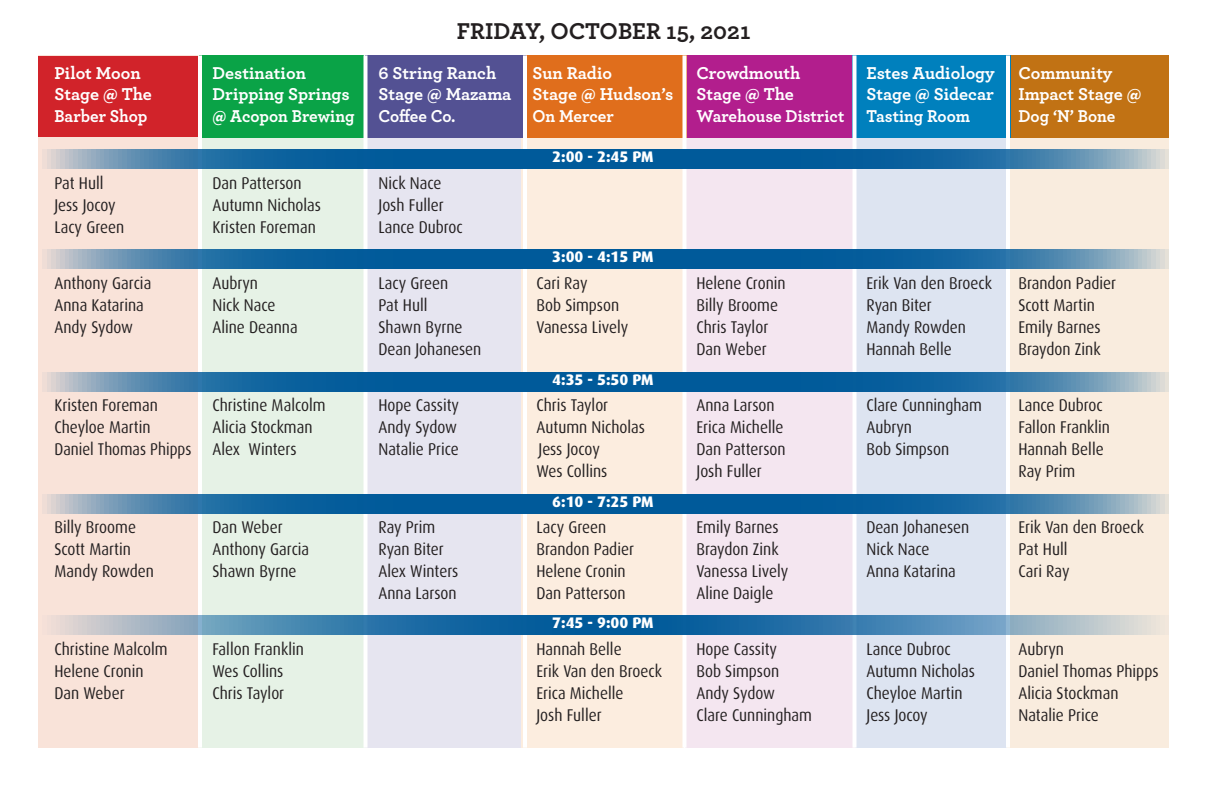
<style>
.page{position:relative;width:1224px;height:792px;background:#fff}
.page>*{position:absolute;margin:0;border:0;box-sizing:border-box;transform-origin:0 0}
.t1{font:700 24px "Archer";color:#231f20}
.t2{font:700 18px "Archer";color:#fff}
.t3{font:700 18px "Archer";color:#fff;scale:.95 1}
.t4{font:17px "Dax";color:#231f20;scale:.9 1}
.t5{font:17px "Dax";color:#231f20;scale:.88 1}
.t6{font:800 15.4px "Dax";color:#fff}
</style>
<div class="page">
<div style="left:39px;top:55px;width:161px;height:693px;background:#f9e3d9"></div>
<div style="left:199px;top:55px;width:167px;height:693px;background:#e6f2e6"></div>
<div style="left:366px;top:55px;width:156px;height:693px;background:#e6e5f0"></div>
<div style="left:521px;top:55px;width:163px;height:693px;background:#fceddf"></div>
<div style="left:685px;top:55px;width:170px;height:693px;background:#f4e6f0"></div>
<div style="left:855px;top:55px;width:153px;height:693px;background:#dde4f1"></div>
<div style="left:1007px;top:55px;width:162px;height:693px;background:#f9ecde"></div>
<div style="left:38px;top:56px;width:161px;height:81px;background:#d1232a"></div>
<div style="left:200px;top:55px;width:164px;height:83px;background:#0aa347"></div>
<div style="left:365px;top:55px;width:160px;height:83px;background:#535193"></div>
<div style="left:526px;top:55px;width:160px;height:83px;background:#e06e1c"></div>
<div style="left:687px;top:55px;width:165px;height:83px;background:#b21e8d"></div>
<div style="left:852px;top:55px;width:159px;height:83px;background:#0080bd"></div>
<div style="left:1011px;top:55px;width:158px;height:83px;background:#c17214"></div>
<hr style="left:198px;top:55px;width:4px;height:693px;background:#fff">
<svg style="left:364px;top:55px;width:4px;height:693px;fill:#fff"></svg>
<hr style="left:523px;top:55px;width:4px;height:693px;background:#fff">
<svg style="left:682px;top:55px;width:4px;height:693px;fill:#fff"></svg>
<svg style="left:852px;top:55px;width:4px;height:693px;fill:#fff"></svg>
<hr style="left:1006px;top:55px;width:4px;height:693px;background:#fff">
<svg style="left:38px;top:149px;width:1131px;height:20px;background:#2770a4"></svg>
<svg style="left:38px;top:249px;width:1131px;height:20px;background:#2770a4"></svg>
<svg style="left:38px;top:372px;width:1131px;height:20px;background:#2770a4"></svg>
<svg style="left:38px;top:494px;width:1131px;height:20px;background:#2770a4"></svg>
<svg style="left:38px;top:615px;width:1122px;height:20px;background:#538bb2"></svg>
<h1 class="t1" style="left:457px;top:12px;width:295px">FRIDAY, OCTOBER 15, 2021</h1>
<p class="t2" style="left:54px;top:58px;width:88px">Pilot Moon</p>
<p class="t2" style="left:212px;top:58px;width:95px">Destination</p>
<p class="t2" style="left:378px;top:58px;width:119px">6 String Ranch</p>
<p class="t2" style="left:532px;top:58px;width:81px">Sun Radio</p>
<p class="t2" style="left:696px;top:58px;width:105px">Crowdmouth</p>
<p class="t2" style="left:866px;top:58px;width:130px">Estes Audiology</p>
<p class="t2" style="left:1018px;top:58px;width:96px">Community</p>
<p class="t2" style="left:54px;top:80px;width:99px">Stage @ The</p>
<p class="t2" style="left:212px;top:80px;width:139px">Dripping Springs</p>
<p class="t2" style="left:378px;top:80px;width:296px">Stage @ Mazama Stage @ Hudson’s</p>
<p class="t2" style="left:696px;top:80px;width:99px">Stage @ The</p>
<p class="t2" style="left:866px;top:80px;width:129px">Stage @ Sidecar</p>
<p class="t2" style="left:1018px;top:80px;width:125px">Impact Stage @</p>
<p class="t3" style="left:54px;top:102px;width:100px">Barber Shop</p>
<p class="t3" style="left:212px;top:102px;width:151px">@ Acopon Brewing</p>
<p class="t3" style="left:378px;top:102px;width:83px">Coffee Co.</p>
<p class="t3" style="left:532px;top:102px;width:87px">On Mercer</p>
<p class="t3" style="left:696px;top:102px;width:290px">Warehouse District Tasting Room</p>
<p class="t3" style="left:1018px;top:102px;width:104px">Dog ‘N’ Bone</p>
<p class="t4" style="left:54px;top:174px;width:56px">Pat Hull</p>
<p class="t4" style="left:212px;top:174px;width:101px">Dan Patterson</p>
<p class="t4" style="left:378px;top:174px;width:71px">Nick Nace</p>
<p class="t4" style="left:54px;top:196px;width:70px">Jess Jocoy</p>
<p class="t4" style="left:212px;top:196px;width:122px">Autumn Nicholas</p>
<p class="t4" style="left:378px;top:196px;width:74px">Josh Fuller</p>
<p class="t4" style="left:54px;top:218px;width:79px">Lacy Green</p>
<p class="t4" style="left:212px;top:218px;width:116px">Kristen Foreman</p>
<p class="t4" style="left:378px;top:218px;width:95px">Lance Dubroc</p>
<p class="t6" style="left:552px;top:148px;width:103px">2:00 - 2:45 PM</p>
<p class="t6" style="left:576px;top:247px;width:78px">3:00 - 4:15</p>
<p class="t6" style="left:552px;top:248px;width:103px">3:00 - 4:15 PM</p>
<p class="t4" style="left:54px;top:274px;width:109px">Anthony Garcia</p>
<p class="t4" style="left:212px;top:274px;width:52px">Aubryn</p>
<p class="t4" style="left:378px;top:274px;width:79px">Lacy Green</p>
<p class="t4" style="left:536px;top:274px;width:58px">Cari Ray</p>
<p class="t4" style="left:696px;top:274px;width:101px">Helene Cronin</p>
<p class="t4" style="left:866px;top:274px;width:141px">Erik Van den Broeck</p>
<p class="t4" style="left:1018px;top:274px;width:110px">Brandon Padier</p>
<p class="t4" style="left:54px;top:296px;width:101px">Anna Katarina</p>
<p class="t4" style="left:212px;top:296px;width:71px">Nick Nace</p>
<p class="t4" style="left:378px;top:296px;width:56px">Pat Hull</p>
<p class="t4" style="left:536px;top:296px;width:94px">Bob Simpson</p>
<p class="t4" style="left:696px;top:296px;width:92px">Billy Broome</p>
<p class="t4" style="left:866px;top:296px;width:74px">Ryan Biter</p>
<p class="t4" style="left:1018px;top:296px;width:86px">Scott Martin</p>
<p class="t4" style="left:54px;top:318px;width:89px">Andy Sydow</p>
<p class="t4" style="left:212px;top:318px;width:96px">Aline Deanna</p>
<p class="t4" style="left:378px;top:318px;width:95px">Shawn Byrne</p>
<p class="t4" style="left:536px;top:318px;width:104px">Vanessa Lively</p>
<p class="t4" style="left:697px;top:318px;width:81px">Chris Taylor</p>
<p class="t4" style="left:867px;top:318px;width:112px">Mandy Rowden</p>
<p class="t4" style="left:1019px;top:318px;width:93px">Emily Barnes</p>
<p class="t4" style="left:379px;top:340px;width:116px">Dean Johanesen</p>
<p class="t4" style="left:697px;top:340px;width:79px">Dan Weber</p>
<p class="t4" style="left:867px;top:340px;width:96px">Hannah Belle</p>
<p class="t4" style="left:1019px;top:340px;width:93px">Braydon Zink</p>
<p class="t6" style="left:576px;top:369px;width:78px">4:3 - 5:50</p>
<p class="t4" style="left:54px;top:396px;width:116px">Kristen Foreman</p>
<p class="t4" style="left:212px;top:396px;width:127px">Christine Malcolm</p>
<p class="t4" style="left:378px;top:396px;width:91px">Hope Cassity</p>
<p class="t4" style="left:536px;top:396px;width:81px">Chris Taylor</p>
<p class="t4" style="left:696px;top:396px;width:88px">Anna Larson</p>
<p class="t4" style="left:866px;top:396px;width:130px">Clare Cunningham</p>
<p class="t4" style="left:1018px;top:396px;width:95px">Lance Dubroc</p>
<p class="t4" style="left:54px;top:418px;width:108px">Cheyloe Martin</p>
<p class="t4" style="left:212px;top:418px;width:113px">Alicia Stockman</p>
<p class="t4" style="left:378px;top:418px;width:89px">Andy Sydow</p>
<p class="t4" style="left:536px;top:418px;width:122px">Autumn Nicholas</p>
<p class="t4" style="left:697px;top:418px;width:98px">Erica Michelle</p>
<p class="t4" style="left:867px;top:418px;width:52px">Aubryn</p>
<p class="t4" style="left:1019px;top:418px;width:103px">Fallon Franklin</p>
<p class="t5" style="left:54px;top:440px;width:277px">Daniel Thomas Phipps Alex Winters</p>
<p class="t4" style="left:378px;top:440px;width:91px">Natalie Price</p>
<p class="t4" style="left:538px;top:440px;width:70px">Jess Jocoy</p>
<p class="t4" style="left:696px;top:440px;width:101px">Dan Patterson</p>
<p class="t4" style="left:866px;top:440px;width:94px">Bob Simpson</p>
<p class="t4" style="left:1018px;top:440px;width:96px">Hannah Belle</p>
<p class="t4" style="left:536px;top:462px;width:80px">Wes Collins</p>
<p class="t4" style="left:696px;top:462px;width:74px">Josh Fuller</p>
<p class="t4" style="left:1018px;top:462px;width:65px">Ray Prim</p>
<p class="t6" style="left:576px;top:491px;width:78px">6:10 - 7:25</p>
<p class="t4" style="left:54px;top:518px;width:92px">Billy Broome</p>
<p class="t4" style="left:212px;top:518px;width:79px">Dan Weber</p>
<p class="t4" style="left:378px;top:518px;width:65px">Ray Prim</p>
<p class="t4" style="left:536px;top:518px;width:79px">Lacy Green</p>
<p class="t4" style="left:696px;top:518px;width:93px">Emily Barnes</p>
<p class="t4" style="left:866px;top:518px;width:116px">Dean Johanesen</p>
<p class="t4" style="left:1018px;top:518px;width:141px">Erik Van den Broeck</p>
<p class="t4" style="left:54px;top:540px;width:86px">Scott Martin</p>
<p class="t4" style="left:212px;top:540px;width:109px">Anthony Garcia</p>
<p class="t4" style="left:378px;top:540px;width:74px">Ryan Biter</p>
<p class="t4" style="left:536px;top:540px;width:110px">Brandon Padier</p>
<p class="t4" style="left:696px;top:540px;width:93px">Braydon Zink</p>
<p class="t4" style="left:866px;top:540px;width:71px">Nick Nace</p>
<p class="t4" style="left:1018px;top:540px;width:56px">Pat Hull</p>
<p class="t4" style="left:54px;top:562px;width:112px">Mandy Rowden</p>
<p class="t4" style="left:212px;top:562px;width:95px">Shawn Byrne</p>
<p class="t4" style="left:378px;top:562px;width:90px">Alex Winters</p>
<p class="t4" style="left:536px;top:562px;width:101px">Helene Cronin</p>
<p class="t4" style="left:696px;top:562px;width:104px">Vanessa Lively</p>
<p class="t4" style="left:866px;top:562px;width:101px">Anna Katarina</p>
<p class="t4" style="left:1018px;top:562px;width:58px">Cari Ray</p>
<p class="t4" style="left:378px;top:584px;width:88px">Anna Larson</p>
<p class="t4" style="left:536px;top:584px;width:101px">Dan Patterson</p>
<p class="t4" style="left:696px;top:584px;width:87px">Aline Daigle</p>
<p class="t6" style="left:576px;top:613px;width:78px">7:45 - 9:00</p>
<p class="t4" style="left:54px;top:640px;width:127px">Christine Malcolm</p>
<p class="t4" style="left:212px;top:640px;width:103px">Fallon Franklin</p>
<p class="t4" style="left:536px;top:640px;width:96px">Hannah Belle</p>
<p class="t4" style="left:696px;top:640px;width:91px">Hope Cassity</p>
<p class="t4" style="left:866px;top:640px;width:95px">Lance Dubroc</p>
<p class="t4" style="left:1018px;top:640px;width:52px">Aubryn</p>
<p class="t4" style="left:54px;top:662px;width:101px">Helene Cronin</p>
<p class="t4" style="left:212px;top:662px;width:80px">Wes Collins</p>
<p class="t4" style="left:536px;top:662px;width:141px">Erik Van den Broeck</p>
<p class="t4" style="left:696px;top:662px;width:94px">Bob Simpson</p>
<p class="t4" style="left:866px;top:662px;width:122px">Autumn Nicholas</p>
<p class="t4" style="left:1018px;top:662px;width:157px">Daniel Thomas Phipps</p>
<p class="t4" style="left:54px;top:684px;width:79px">Dan Weber</p>
<p class="t4" style="left:212px;top:684px;width:81px">Chris Taylor</p>
<p class="t4" style="left:536px;top:684px;width:98px">Erica Michelle</p>
<p class="t4" style="left:696px;top:684px;width:89px">Andy Sydow</p>
<p class="t4" style="left:866px;top:684px;width:108px">Cheyloe Martin</p>
<p class="t4" style="left:1018px;top:684px;width:113px">Alicia Stockman</p>
<p class="t4" style="left:536px;top:706px;width:74px">Josh Fuller</p>
<p class="t4" style="left:696px;top:706px;width:130px">Clare Cunningham</p>
<p class="t4" style="left:866px;top:706px;width:70px">Jess Jocoy</p>
<p class="t4" style="left:1018px;top:706px;width:91px">Natalie Price</p>
<p class="t6" style="left:552px;top:371px;width:103px">4:35 - 5:50 PM</p>
<p class="t6" style="left:552px;top:493px;width:103px">6:10 - 7:25 PM</p>
<p class="t6" style="left:552px;top:614px;width:103px">7:45 - 9:00 PM</p>
</div>
